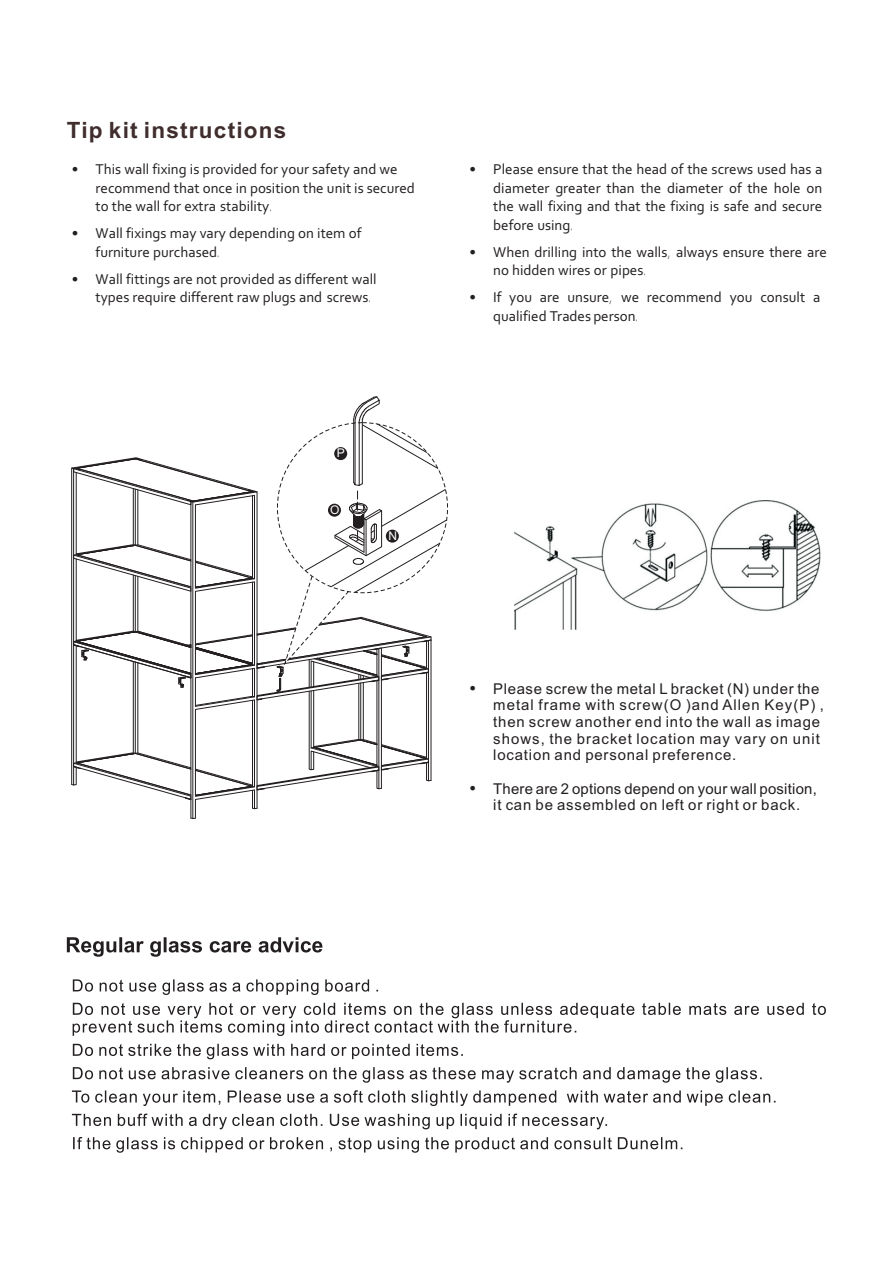
<style>
.page{position:relative;width:893px;height:1263px;background:#fff}
.page>*{position:absolute;margin:0;border:0;box-sizing:border-box;transform-origin:0 0}
.t1{font:700 22.5px "Arial";letter-spacing:.055em;color:#402d2d}
.t2{font:14.85px/18.5px "Corbel";color:#231f20}
.t3{font:14.85px/16.6px "Arial";letter-spacing:.055em;color:#231f20}
.t4{font:14.85px/16.6px "Arial";letter-spacing:.015em;color:#231f20}
.t5{font:12px "Arial";color:#fff}
.s1{font-family:"RTWS Yue Go Trial";font-weight:300;font-stretch:expanded}
</style>
<div class="page">
<img style="left:514px;top:501px;width:306px;height:128px">
<svg style="left:71px;top:396px;width:376px;height:423px"></svg>
<svg style="left:73px;top:979px;width:753px;height:80px"></svg>
<svg style="left:72px;top:1067px;width:703px;height:86px"></svg>
<svg style="left:67px;top:937px;width:77px;height:20px"></svg>
<svg style="left:150px;top:937px;width:172px;height:20px"></svg>
<h1 class="t1" style="left:67px;top:121px;width:221px">Tip kit instructions</h1>
<p class="t2" style="left:96px;top:161px;width:321px;text-indent:-24px">• This wall fixing is provided for your safety and we recommend that once in position the unit is secured to the wall for extra stability<span class="s1">.</span></p>
<p class="t2" style="left:96px;top:225px;width:267px;text-indent:-24px">• Wall fixings may vary depending on item of furniture purchased<span class="s1">.</span></p>
<p class="t2" style="left:96px;top:271px;width:283px;text-indent:-24px">• Wall fittings are not provided as different wall types require different raw plugs and screws<span class="s1">.</span></p>
<p class="t5" style="left:337px;top:448px;width:10px">P</p>
<p class="t5" style="left:330px;top:506px;width:11px">O</p>
<p class="t5" style="left:388px;top:531px;width:10px">N</p>
<p class="t2" style="left:493px;top:161px;width:331px;text-align:justify;text-indent:-24px">• Please ensure that the head of the screws used has a diameter greater than the diameter of the hole on the wall fixing and that the fixing is safe and secure before using<span class="s1">.</span></p>
<p class="t2" style="left:493px;top:244px;width:335px;text-indent:-24px">• When drilling into the walls<span class="s1">,</span> always ensure there are no hidden wires or pipes<span class="s1">.</span></p>
<p class="t2" style="left:493px;top:289px;width:329px;text-indent:-24px">• If you are unsure<span class="s1">,</span> we recommend you consult a qualified Trades person<span class="s1">.</span></p>
<p class="t2" style="left:469px;top:680px;width:8px">•</p>
<p class="t2" style="left:469px;top:780px;width:8px">•</p>
<p class="t3" style="left:493px;top:681px;width:332px">Please screw the metal L bracket (N) under the metal frame with screw(O )and Allen Key(P) , then screw another end into the wall as image shows, the bracket location may vary on unit location and personal preference.</p>
<p class="t4" style="left:493px;top:782px;width:325px">There are 2 options depend on your wall position, it can be assembled on left or right or back.</p>
</div>
